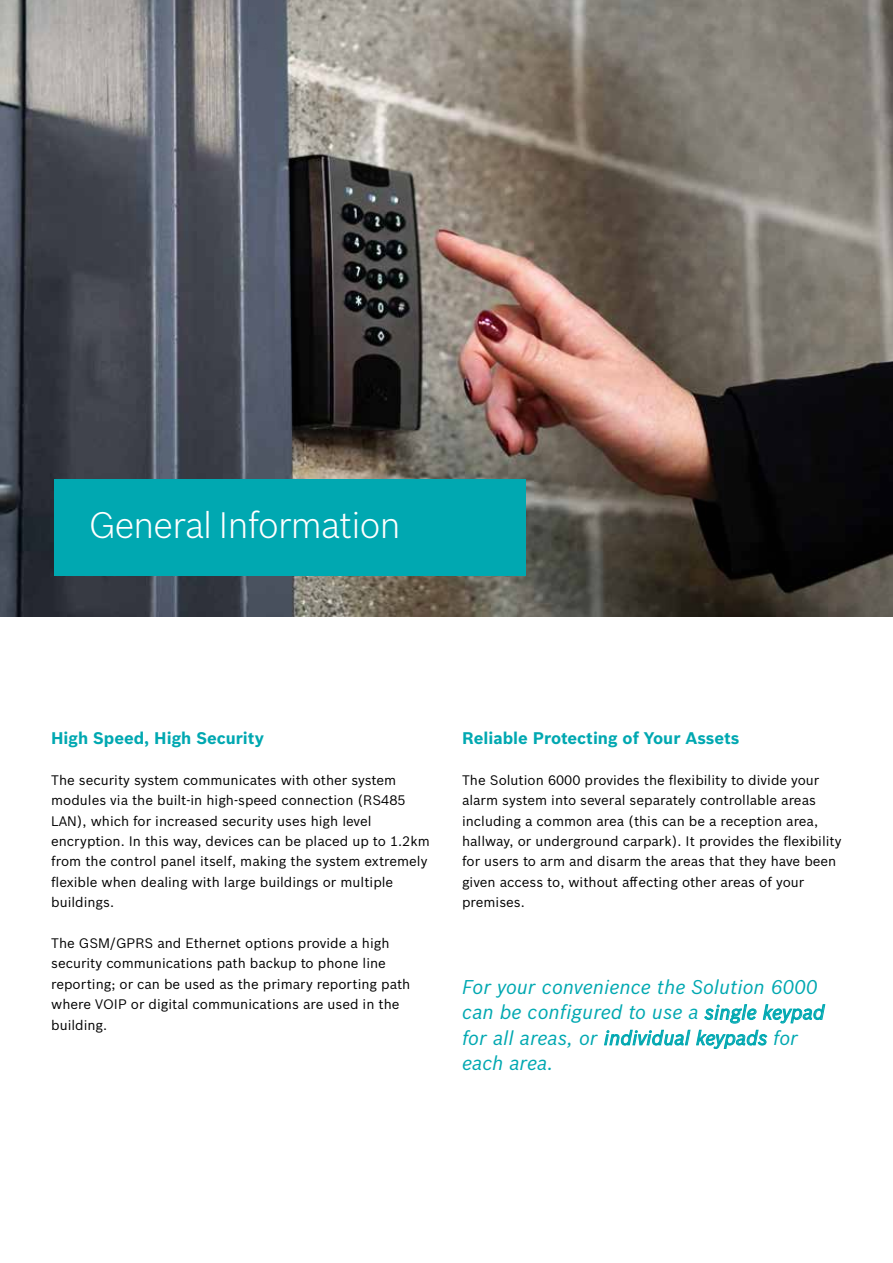
<style>
.page{position:relative;width:893px;height:1263px;background:#fff}
.page>*{position:absolute;margin:0;border:0;box-sizing:border-box;transform-origin:0 0}
.t1{font:300 36px "Bosch Sans";letter-spacing:-.02em;color:#fff}
.t2{font:italic 19.5px/25.5px "Bosch Sans";color:#00a8b1}
.t3{font:700 16.5px "Bosch Sans";color:#00a8b1}
.t4{font:13.5px/20.4px "Bosch Sans";color:#000}
</style>
<div class="page">
<svg style="left:604px;top:1004px;width:222px;height:45px"></svg>
<img style="left:0;top:0;width:893px;height:617px">
<div style="left:54px;top:479px;width:471px;height:96px;background:#00a8b1"></div>
<h1 class="t1" style="left:89px;top:499px;width:313px">General Information</h1>
<p class="t3" style="left:51px;top:725px;width:214px">High Speed, High Security</p>
<p class="t4" style="left:51px;top:769px;width:380px">The security system communicates with other system modules via the built-in high-speed connection (RS485<br>LAN), which for increased security uses high level encryption. In this way, devices can be placed up to 1.2km from the control panel itself, making the system extremely flexible when dealing with large buildings or multiple buildings.</p>
<p class="t4" style="left:51px;top:932px;width:361px">The GSM/GPRS and Ethernet options provide a high security communications path backup to phone line reporting; or can be used as the primary reporting path where VOIP or digital communications are used in the building.</p>
<p class="t3" style="left:462px;top:725px;width:279px">Reliable Protecting of Your Assets</p>
<p class="t4" style="left:462px;top:769px;width:381px">The Solution 6000 provides the flexibility to divide your alarm system into several separately controllable areas including a common area (this can be a reception area, hallway, or underground carpark). It provides the flexibility for users to arm and disarm the areas that they have been given access to, without affecting other areas of your premises.</p>
<h2 class="t2" style="left:462px;top:973px;width:364px">For your convenience the Solution 6000 can be configured to use a single keypad for all areas, or individual keypads for each area.</h2>
</div>
